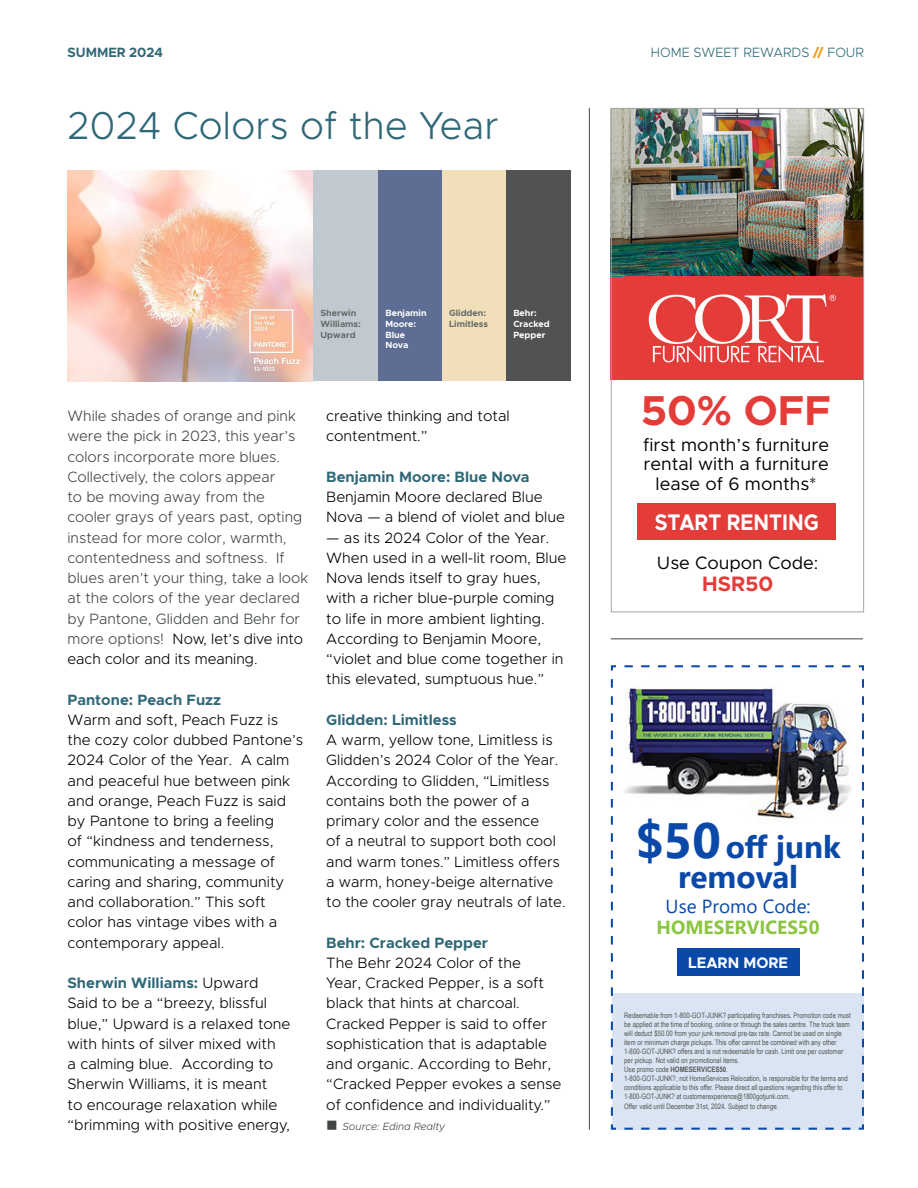
<style>
.page{position:relative;width:918px;height:1188px;background:#fff}
.page>*{position:absolute;margin:0;border:0;box-sizing:border-box;transform-origin:0 0}
.t1{font:700 42px "Metropolis";color:#e43c39}
.t2{font:300 39px "Metropolis";letter-spacing:.005em;color:#306878}
.t3{font:700 31.5px/30px "Segoe UI";color:#0a49a8;text-align:center}
.t4{font:700 22.65px "Metropolis";color:#fff;scale:.89 1}
.t5{font:700 21px "Metropolis";color:#e43c39}
.t6{font:700 18.9px "Segoe UI";color:#8cc540}
.t7{font:18.9px "Segoe UI";color:#0a49a8}
.t8{font:18px/19.5px "Metropolis";color:#000;text-align:center}
.t9{font:700 15.3px "Metropolis";color:#fff}
.t10{font:300 15px/20.2px "Metropolis";color:#000}
.t11{font:300 15px/20.2px "Metropolis";color:#3f4643}
.t12{font:700 15px "Metropolis";color:#306878}
.t13{font:300 13.5px "Metropolis";color:#306878}
.t14{font:700 13.5px "Metropolis";color:#306878}
.t15{font:italic 300 10.5px "Metropolis";color:#3f4643}
.t16{font:700 9px/10.8px "Metropolis";color:#fff}
.t17{font:700 9px/10.8px "Metropolis";color:#656b69}
.t18{font:7.5px/9px "Arial Narrow";color:#525856}
.s1{font-weight:700;color:#f69a11}
.s2{color:#000}
.s3{font-weight:700;color:#306878}
.s4{font-size:49.5px}
.s5{font-weight:700}
</style>
<div class="page">
<hr style="left:589px;top:108px;width:1px;height:1022px;background:#3f4643">
<img style="left:613px;top:110px;width:249px;height:167px">
<div style="left:611px;top:277px;width:253px;height:102px;background:#e53d3a"></div>
<img style="left:648px;top:294px;width:188px;height:69px">
<div style="left:611px;top:108px;width:253px;height:504px;border:1px solid #a3a6a5"></div>
<div style="left:637px;top:503px;width:199px;height:37px;background:#e43c39"></div>
<img style="left:68px;top:171px;width:246px;height:210px">
<div style="left:314px;top:171px;width:64px;height:210px;background:#c0c9d0"></div>
<div style="left:378px;top:171px;width:64px;height:210px;background:#5e6d94"></div>
<div style="left:442px;top:171px;width:65px;height:210px;background:#f1dfb9"></div>
<div style="left:507px;top:171px;width:64px;height:210px;background:#515254"></div>
<svg style="left:610px;top:665px;width:254px;height:465px"></svg>
<img style="left:614px;top:679px;width:246px;height:144px">
<div style="left:677px;top:949px;width:122px;height:27px;background:#0a49a8"></div>
<hr style="left:611px;top:639px;width:252px;height:1px;background:#3f4643">
<p class="t14" style="left:67px;top:44px;width:97px">SUMMER 2024</p>
<p class="t13" style="left:651px;top:44px;width:215px">HOME SWEET REWARDS <span class="s1">//</span> FOUR</p>
<h2 class="t2" style="left:68px;top:101px;width:433px">2024 Colors of the Year</h2>
<p class="t17" style="left:321px;top:308px;width:42px">Sherwin<br>Williams:<br>Upward</p>
<p class="t16" style="left:385px;top:308px;width:43px">Benjamin<br>Moore:<br>Blue<br>Nova</p>
<p class="t17" style="left:449px;top:308px;width:40px">Glidden:<br>Limitless</p>
<p class="t16" style="left:513px;top:308px;width:38px">Behr:<br>Cracked<br>Pepper</p>
<p class="t11" style="left:68px;top:406px;width:242px">While shades of orange and pink were the pick in 2023, this year’s colors incorporate more blues.<br>Collectively, the colors appear<br>to be moving away from the cooler grays of years past, opting instead for more color, warmth, contentedness and softness. If blues aren’t your thing, take a look at the colors of the year declared by Pantone, Glidden and Behr for more options! <span class="s2">Now, let’s dive into each color and its meaning.</span></p>
<p class="t12" style="left:68px;top:690px;width:155px">Pantone: Peach Fuzz</p>
<p class="t10" style="left:68px;top:709px;width:237px">Warm and soft, Peach Fuzz is the cozy color dubbed Pantone’s<br>2024 Color of the Year. A calm and peaceful hue between pink and orange, Peach Fuzz is said by Pantone to bring a feeling<br>of “kindness and tenderness, communicating a message of caring and sharing, community and collaboration.” This soft color has vintage vibes with a contemporary appeal.</p>
<p class="t10" style="left:68px;top:973px;width:225px"><span class="s3">Sherwin Williams:</span> Upward<br>Said to be a “breezy, blissful blue,” Upward is a relaxed tone with hints of silver mixed with<br>a calming blue. According to<br>Sherwin Williams, it is meant<br>to encourage relaxation while “brimming with positive energy,</p>
<p class="t10" style="left:326px;top:406px;width:185px">creative thinking and total contentment.”</p>
<p class="t12" style="left:326px;top:467px;width:205px">Benjamin Moore: Blue Nova</p>
<p class="t10" style="left:326px;top:487px;width:240px">Benjamin Moore declared Blue<br>Nova — a blend of violet and blue</p>
<p class="t10" style="left:326px;top:527px;width:242px">— as its 2024 Color of the Year.<br>When used in a well-lit room, Blue<br>Nova lends itself to gray hues, with a richer blue-purple coming to life in more ambient lighting.<br>According to Benjamin Moore, “violet and blue come together in this elevated, sumptuous hue.”</p>
<p class="t12" style="left:326px;top:710px;width:132px">Glidden: Limitless</p>
<p class="t10" style="left:326px;top:730px;width:241px">A warm, yellow tone, Limitless is<br>Glidden’s 2024 Color of the Year.<br>According to Glidden, “Limitless contains both the power of a primary color and the essence<br>of a neutral to support both cool and warm tones.” Limitless offers a warm, honey-beige alternative to the cooler gray neutrals of late.</p>
<p class="t12" style="left:326px;top:933px;width:163px">Behr: Cracked Pepper</p>
<p class="t10" style="left:326px;top:953px;width:237px">The Behr 2024 Color of the<br>Year, Cracked Pepper, is a soft black that hints at charcoal.<br>Cracked Pepper is said to offer sophistication that is adaptable and organic. According to Behr, “Cracked Pepper evokes a sense of confidence and individuality.”</p>
<p class="t15" style="left:326px;top:1120px;width:121px">■ Source: Edina Realty</p>
<h1 class="t1" style="left:641px;top:384px;width:191px">50% OFF</h1>
<p class="t8" style="left:643px;top:435px;width:188px">first month’s furniture rental with a furniture lease of 6 months*</p>
<h3 class="t4" style="left:655px;top:507px;width:186px">START RENTING</h3>
<p class="t8" style="left:657px;top:553px;width:163px">Use Coupon Code:</p>
<h3 class="t5" style="left:702px;top:571px;width:72px">HSR50</h3>
<h3 class="t3" style="left:635px;top:829px;width:207px"><span class="s4">$50</span> off junk removal</h3>
<p class="t7" style="left:666px;top:888px;width:147px">Use Promo Code:</p>
<p class="t6" style="left:657px;top:909px;width:165px">HOMESERVICES50</p>
<p class="t9" style="left:688px;top:953px;width:101px">LEARN MORE</p>
<p class="t18" style="left:624px;top:1011px;width:228px">Redeemable from 1-800-GOT-JUNK? participating franchises. Promotion code must be applied at the time of booking, online or through the sales centre. The truck team will deduct $50.00 from your junk removal pre-tax rate. Cannot be used on single item or minimum charge pickups. This offer cannot be combined with any other 1-800-GOT-JUNK? offers and is not redeemable for cash. Limit one per customer per pickup. Not valid on promotional items.<br>Use promo code <span class="s5">HOMESERVICES50</span>.<br>1-800-GOT-JUNK?, not HomeServices Relocation, is responsible for the terms and conditions applicable to this offer. Please direct all questions regarding this offer to 1-800-GOT-JUNK? at customerexperience@1800gotjunk.com.</p>
<p class="t18" style="left:624px;top:1102px;width:156px">Offer valid until December 31st, 2024. Subject to change.</p>
</div>
